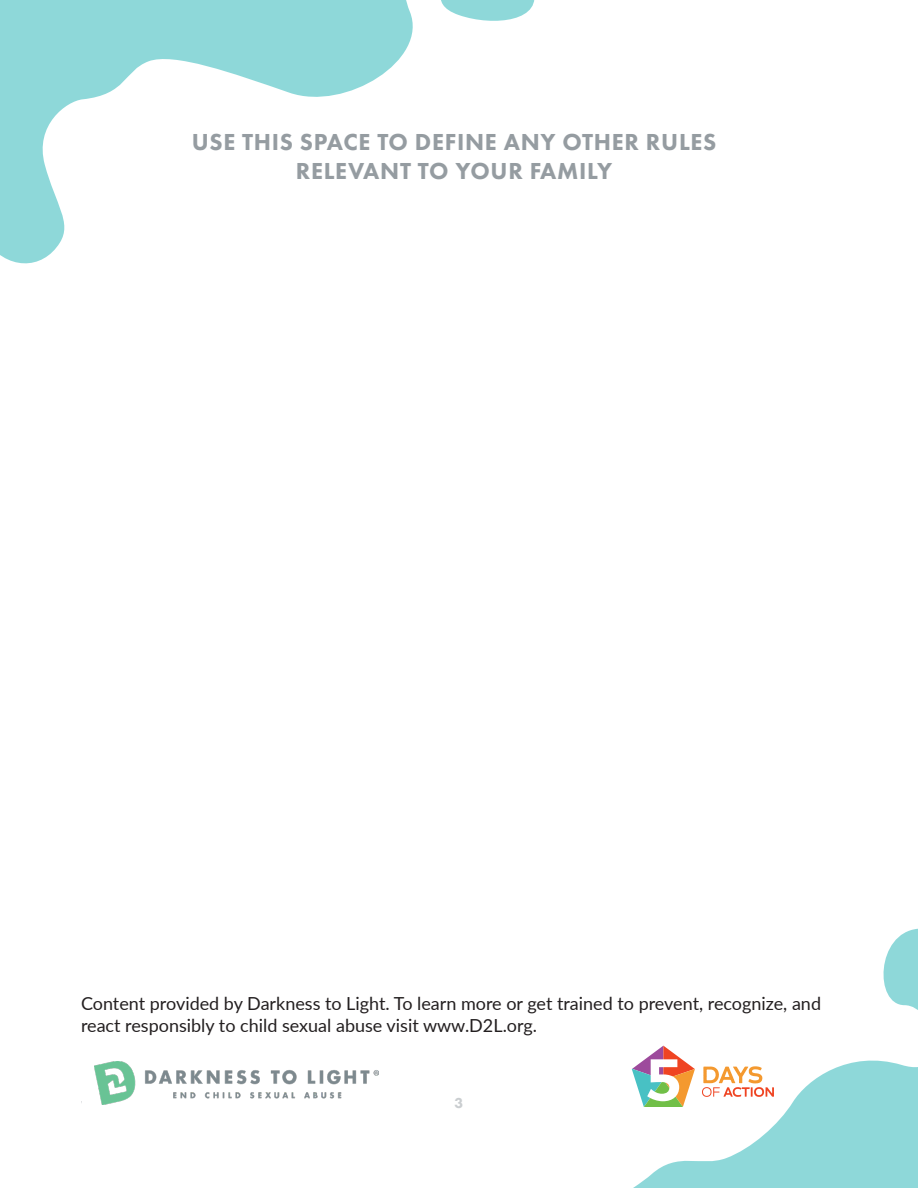
<style>
.page{position:relative;width:918px;height:1188px;background:#fff}
.page>*{position:absolute;margin:0;border:0;box-sizing:border-box;transform-origin:0 0}
.Heading_3{font:800 24px/28.8px "Futura PT";letter-spacing:.03em;color:#959ca1;text-align:center}
.t1{font:18px/21.6px "Lato";color:#231f20}
.t2{font:800 15px "Futura PT";color:#959ca1}
</style>
<div class="page">
<svg style="left:0;top:0;width:535px;height:264px"></svg>
<svg style="left:631px;top:928px;width:287px;height:260px"></svg>
<img style="left:94px;top:1062px;width:284px;height:42px">
<p class="Heading_3" style="left:192px;top:127px;width:526px">USE THIS SPACE TO DEFINE ANY OTHER RULES<br>RELEVANT TO YOUR FAMILY</p>
<p class="t1" style="left:81px;top:992px;width:742px">Content provided by Darkness to Light. To learn more or get trained to prevent, recognize, and react responsibly to child sexual abuse visit www.D2L.org.</p>
<p class="t2" style="left:454px;top:1093px;width:10px">3</p>
</div>
